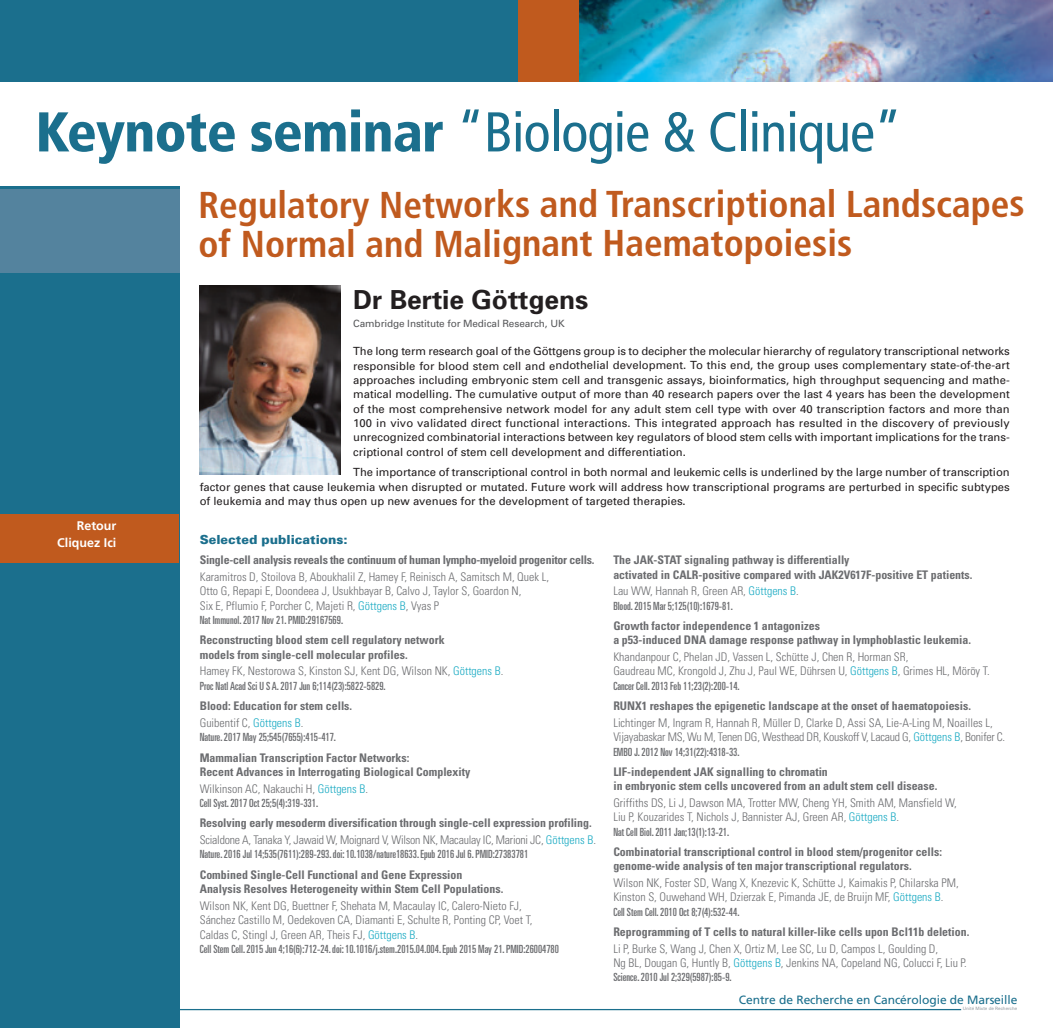
<style>
.page{position:relative;width:1053px;height:1028px;background:#fff}
.page>*{position:absolute;margin:0;border:0;box-sizing:border-box;transform-origin:0 0}
.t1{font:condensed 56px "Frutiger";letter-spacing:-.015em;color:#1b6f8d}
.t2{font:700 condensed 37.38px/39.2px "Frutiger";color:#c05a1e}
.t3{font:700 26.25px "Univers";color:#231f20}
.t4{font:900 12.5px "Univers";color:#1b6f8d}
.t5{font:700 12.5px/16.5px "Frutiger";color:#fff;text-align:right}
.t6{font:12px "Frutiger";letter-spacing:-.005em;color:#1b6f8d}
.t7{font:300 condensed 11.88px/14.2px "Univers";color:#6c6d70}
.t8{font:700 condensed 11.88px/14.2px "Univers";color:#6c6d70}
.t9{font:700 condensed 11.88px "Univers";letter-spacing:-.02em;color:#6c6d70}
.t10{font:11.25px/14.4px "Univers";color:#231f20;text-align:justify}
.t11{font:ultra-condensed 11.25px "Univers";color:#6c6d70}
.t12{font:10px "Univers";letter-spacing:-.01em;color:#57585a}
.t13{font:4.5px "Univers";color:#959ca1}
.s1{font-weight:900}
.s2{color:#1aaac3}
.s3{font-weight:300}
.s4{font-weight:300;color:#1aaac3}
</style>
<div class="page">
<hr style="left:152px;top:1009px;width:809px;height:1px;background:#1b6f8d">
<div style="left:0;top:0;width:877px;height:82px;background:#1b6f8d"></div>
<img style="left:578px;top:0;width:474px;height:82px">
<div style="left:518px;top:0;width:60px;height:82px;background:#c05a1e"></div>
<div style="left:0;top:186px;width:180px;height:842px;background:#1b6f8d"></div>
<div style="left:0;top:189px;width:180px;height:84px;background:#54839e"></div>
<img style="left:199px;top:286px;width:142px;height:188px">
<div style="left:0;top:514px;width:179px;height:48px;background:#c05a1e"></div>
<h1 class="t1" style="left:35px;top:109px;width:868px"><span class="s1">Keynote seminar</span> “Biologie &amp; Clinique”</h1>
<h2 class="t2" style="left:198px;top:187px;width:827px">Regulatory Networks and Transcriptional Landscapes of Normal and Malignant Haematopoiesis</h2>
<h3 class="t3" style="left:353px;top:290px;width:236px">Dr Bertie Göttgens</h3>
<p class="t12" style="left:353px;top:320px;width:213px">Cambridge Institute for Medical Research, UK</p>
<p class="t5" style="left:57px;top:518px;width:61px">Retour<br>Cliquez Ici</p>
<p class="t10" style="left:353px;top:345px;width:658px">The long term research goal of the Göttgens group is to decipher the molecular hierarchy of regulatory transcriptional networks responsible for blood stem cell and endothelial development. To this end, the group uses complementary state-of-the-art approaches including embryonic stem cell and transgenic assays, bioinformatics, high throughput sequencing and mathe&shy;matical modelling. The cumulative output of more than 40 research papers over the last 4 years has been the development of the most comprehensive network model for any adult stem cell type with over 40 transcription factors and more than 100 in vivo validated direct functional interactions. This integrated approach has resulted in the discovery of previously unrecognized combinatorial interactions between key regulators of blood stem cells with important implications for the trans&shy;criptional control of stem cell development and differentiation.</p>
<p class="t10" style="left:200px;top:466px;width:811px;text-indent:153px">The importance of transcriptional control in both normal and leukemic cells is underlined by the large number of transcription factor genes that cause leukemia when disrupted or mutated. Future work will address how transcriptional programs are perturbed in specific subtypes of leukemia and may thus open up new avenues for the development of targeted therapies.</p>
<p class="t4" style="left:200px;top:535px;width:149px">Selected publications:</p>
<p class="t9" style="left:200px;top:556px;width:396px">Single-cell analysis reveals the continuum of human lympho-myeloid progenitor cells.</p>
<p class="t7" style="left:200px;top:571px;width:351px">Karamitros D, Stoilova B, Aboukhalil Z, Hamey F, Reinisch A, Samitsch M, Quek L,<br>Otto G, Repapi E, Doondeea J, Usukhbayar B, Calvo J, Taylor S, Goardon N,<br>Six E, Pflumio F, Porcher C, Majeti R, <span class="s2">Göttgens B</span>, Vyas P</p>
<p class="t11" style="left:200px;top:616px;width:145px">Nat Immunol.2017 Nov 21.PMID:29167569.</p>
<p class="t8" style="left:200px;top:634px;width:246px">Reconstructing blood stem cell regulatory network models from single-cell molecular profiles.</p>
<p class="t7" style="left:200px;top:665px;width:305px">Hamey FK, Nestorowa S, Kinston SJ, Kent DG, Wilson NK, <span class="s2">Göttgens B</span>.</p>
<p class="t11" style="left:200px;top:681px;width:187px">Proc Natl Acad Sci U S A.2017 Jun 6;114(23):5822-5829.</p>
<p class="t8" style="left:200px;top:698px;width:154px;line-height:16.8px">Blood: Education for stem cells.<br><span class="s3">Guibentif C,</span> <span class="s4">Göttgens B</span><span class="s3">.</span></p>
<p class="t11" style="left:200px;top:733px;width:138px">Nature.2017 May 25;545(7655):415-417.</p>
<p class="t8" style="left:200px;top:751px;width:272px">Mammalian Transcription Factor Networks:<br>Recent Advances in Interrogating Biological Complexity</p>
<p class="t7" style="left:200px;top:782px;width:170px">Wilkinson AC, Nakauchi H, <span class="s2">Göttgens B</span>.</p>
<p class="t11" style="left:200px;top:799px;width:120px">Cell Syst.2017 Oct 25;5(4):319-331.</p>
<p class="t8" style="left:200px;top:816px;width:397px;line-height:16.8px">Resolving early mesoderm diversification through single-cell expression profiling.<br><span class="s3">Scialdone A, Tanaka Y, Jawaid W, Moignard V, Wilson NK, Macaulay IC, Marioni JC,</span> <span class="s4">Göttgens B</span><span class="s3">.</span></p>
<p class="t11" style="left:200px;top:850px;width:330px">Nature.2016 Jul 14;535(7611):289-293.doi:10.1038/nature18633.Epub 2016 Jul 6.PMID:27383781</p>
<p class="t8" style="left:200px;top:868px;width:305px">Combined Single-Cell Functional and Gene Expression<br>Analysis Resolves Heterogeneity within Stem Cell Populations.</p>
<p class="t7" style="left:200px;top:899px;width:334px">Wilson NK, Kent DG, Buettner F, Shehata M, Macaulay IC, Calero-Nieto FJ,<br>Sánchez Castillo M, Oedekoven CA, Diamanti E, Schulte R, Ponting CP, Voet T,<br>Caldas C, Stingl J, Green AR, Theis FJ, <span class="s2">Göttgens B</span>.</p>
<p class="t11" style="left:200px;top:944px;width:361px">Cell Stem Cell.2015 Jun 4;16(6):712-24.doi:10.1016/j.stem.2015.04.004.Epub 2015 May 21.PMID:26004780</p>
<p class="t8" style="left:613px;top:554px;width:360px">The JAK-STAT signaling pathway is differentially<br>activated in CALR-positive compared with JAK2V617F-positive ET patients.</p>
<p class="t7" style="left:613px;top:585px;width:187px">Lau WW, Hannah R, Green AR, <span class="s2">Göttgens B</span>.</p>
<p class="t11" style="left:613px;top:601px;width:121px">Blood.2015 Mar 5;125(10):1679-81.</p>
<p class="t8" style="left:613px;top:620px;width:359px">Growth factor independence 1 antagonizes<br>a p53-induced DNA damage response pathway in lymphoblastic leukemia.</p>
<p class="t7" style="left:613px;top:651px;width:378px">Khandanpour C, Phelan JD, Vassen L, Schütte J, Chen R, Horman SR,<br>Gaudreau MC, Krongold J, Zhu J, Paul WE, Dührsen U, <span class="s2">Göttgens B</span>, Grimes HL, Möröy T.</p>
<p class="t11" style="left:613px;top:681px;width:128px">Cancer Cell.2013 Feb 11;23(2):200-14.</p>
<p class="t8" style="left:613px;top:700px;width:359px">RUNX1 reshapes the epigenetic landscape at the onset of haematopoiesis.</p>
<p class="t7" style="left:613px;top:716px;width:393px">Lichtinger M, Ingram R, Hannah R, Müller D, Clarke D, Assi SA, Lie-A-Ling M, Noailles L,<br>Vijayabaskar MS, Wu M, Tenen DG, Westhead DR, Kouskoff V, Lacaud G, <span class="s2">Göttgens B</span>, Bonifer C.</p>
<p class="t11" style="left:613px;top:747px;width:128px">EMBO J.2012 Nov 14;31(22):4318-33.</p>
<p class="t8" style="left:613px;top:765px;width:325px">LIF-independent JAK signalling to chromatin<br>in embryonic stem cells uncovered from an adult stem cell disease.</p>
<p class="t7" style="left:613px;top:796px;width:345px">Griffiths DS, Li J, Dawson MA, Trotter MW, Cheng YH, Smith AM, Mansfield W,<br>Liu P, Kouzarides T, Nichols J, Bannister AJ, Green AR, <span class="s2">Göttgens B</span>.</p>
<p class="t11" style="left:613px;top:827px;width:117px">Nat Cell Biol.2011 Jan;13(1):13-21.</p>
<p class="t8" style="left:613px;top:845px;width:330px">Combinatorial transcriptional control in blood stem/progenitor cells: genome-wide analysis of ten major transcriptional regulators.</p>
<p class="t7" style="left:613px;top:876px;width:347px">Wilson NK, Foster SD, Wang X, Knezevic K, Schütte J, Kaimakis P, Chilarska PM,<br>Kinston S, Ouwehand WH, Dzierzak E, Pimanda JE, de Bruijn MF, <span class="s2">Göttgens B</span>.</p>
<p class="t11" style="left:613px;top:907px;width:127px">Cell Stem Cell.2010 Oct 8;7(4):532-44.</p>
<p class="t8" style="left:613px;top:925px;width:357px">Reprogramming of T cells to natural killer-like cells upon Bcl11b deletion.</p>
<p class="t7" style="left:613px;top:942px;width:355px">Li P, Burke S, Wang J, Chen X, Ortiz M, Lee SC, Lu D, Campos L, Goulding D,<br>Ng BL, Dougan G, Huntly B, <span class="s2">Göttgens B</span>, Jenkins NA, Copeland NG, Colucci F, Liu P.</p>
<p class="t11" style="left:613px;top:973px;width:120px">Science.2010 Jul 2;329(5987):85-9.</p>
<p class="t6" style="left:738px;top:994px;width:280px">Centre de Recherche en Cancérologie de Marseille</p>
<p class="t13" style="left:962px;top:1007px;width:56px">Unité Mixte de Recherche</p>
</div>
